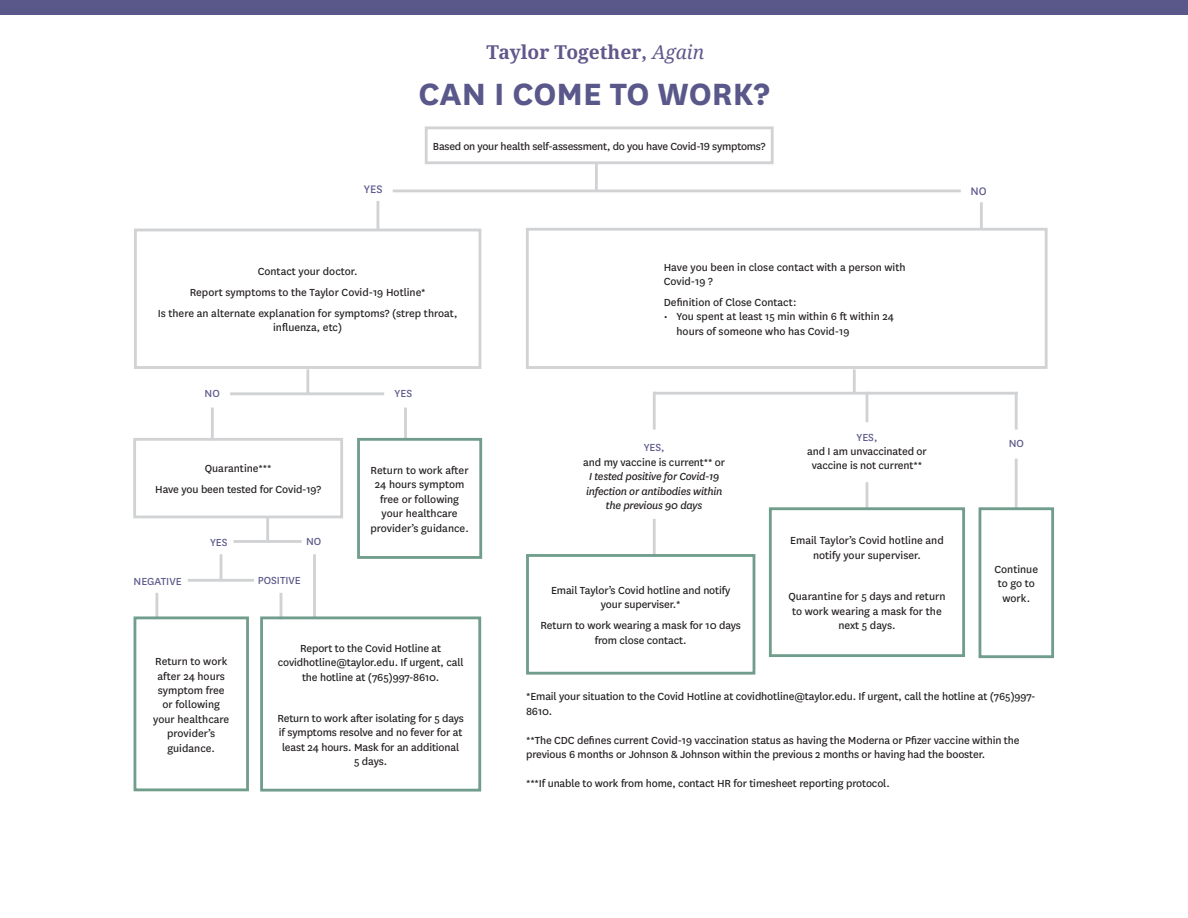
<style>
.page{position:relative;width:1188px;height:918px;background:#fff}
.page>*{position:absolute;margin:0;border:0;box-sizing:border-box;transform-origin:0 0}
.t1{font:700 50.55px "Helvetica Neue";color:#494a4a}
.t2{font:700 36px "National";color:#5a588a}
.t3{font:30.3px "Helvetica Neue";color:#494a4a}
.t4{font:700 19.2px "Noto Serif";color:#61578b}
.t5{font:12.75px "National";color:#5a588a}
.t6{font:12px/14.4px "National";letter-spacing:-.01em;color:#231f20;text-align:center}
.t7{font:italic 12px/14.4px "National";letter-spacing:-.02em;color:#231f20;text-align:center}
.t8{font:12px "National";color:#5a588a}
.s1{font-weight:400;font-style:italic}
.s2{font-style:normal;color:#5a588a}
.s3{font-style:normal}
.s4{color:#5a588a}
</style>
<div class="page">
<hr style="left:866px;top:482px;width:2px;height:27px;background:#d1d2d4">
<hr style="left:1015px;top:459px;width:3px;height:50px;background:#d1d2d4">
<div style="left:425px;top:126px;width:349px;height:38px;border:3px solid #d1d2d4"></div>
<hr style="left:393px;top:190px;width:568px;height:2px;background:#d1d2d4">
<hr style="left:595px;top:163px;width:3px;height:27px;background:#d1d2d4">
<hr style="left:377px;top:201px;width:2px;height:28px;background:#d1d2d4">
<hr style="left:980px;top:202px;width:3px;height:26px;background:#d1d2d4">
<hr style="left:155px;top:593px;width:3px;height:25px;background:#d1d2d4">
<hr style="left:404px;top:408px;width:3px;height:30px;background:#d1d2d4">
<hr style="left:211px;top:407px;width:3px;height:33px;background:#d1d2d4">
<div style="left:357px;top:438px;width:125px;height:121px;border:3px solid #719d8c"></div>
<div style="left:134px;top:616px;width:115px;height:175px;border:3px solid #719d8c"></div>
<hr style="left:306px;top:369px;width:3px;height:25px;background:#d1d2d4">
<hr style="left:230px;top:392px;width:154px;height:3px;background:#d1d2d4">
<div style="left:133px;top:438px;width:210px;height:80px;border:3px solid #d1d2d4"></div>
<hr style="left:313px;top:554px;width:3px;height:63px;background:#d1d2d4">
<hr style="left:266px;top:517px;width:3px;height:24px;background:#d1d2d4">
<hr style="left:234px;top:540px;width:68px;height:3px;background:#d1d2d4">
<hr style="left:280px;top:593px;width:2px;height:26px;background:#d1d2d4">
<hr style="left:188px;top:579px;width:66px;height:3px;background:#d1d2d4">
<hr style="left:220px;top:554px;width:2px;height:26px;background:#d1d2d4">
<div style="left:134px;top:229px;width:347px;height:140px;border:3px solid #d1d2d4"></div>
<div style="left:526px;top:228px;width:522px;height:141px;border:3px solid #d1d2d4"></div>
<hr style="left:653px;top:519px;width:3px;height:38px;background:#d1d2d4">
<div style="left:526px;top:554px;width:229px;height:121px;border:3px solid #719d8c"></div>
<div style="left:979px;top:507px;width:75px;height:151px;border:3px solid #719d8c"></div>
<div style="left:769px;top:507px;width:196px;height:150px;border:3px solid #719d8c"></div>
<div style="left:260px;top:616px;width:221px;height:176px;border:3px solid #719d8c"></div>
<hr style="left:653px;top:392px;width:365px;height:3px;background:#d1d2d4">
<hr style="left:853px;top:369px;width:3px;height:24px;background:#d1d2d4">
<hr style="left:866px;top:392px;width:2px;height:30px;background:#d1d2d4">
<hr style="left:1015px;top:392px;width:3px;height:38px;background:#d1d2d4">
<hr style="left:653px;top:392px;width:3px;height:38px;background:#d1d2d4">
<div style="left:0;top:0;width:1188px;height:14px;background:#5a588a"></div>
<p class="t4" style="left:487px;top:38px;width:219px">Taylor Together, <span class="s1">Again</span></p>
<p class="t2" style="left:418px;top:68px;width:353px">CAN I COME TO WORK?</p>
<p class="t1" style="left:665px;top:112px;width:198px">PLEASE</p>
<p class="t6" style="left:433px;top:138px;width:334px">Based on your health self-assessment, do you have Covid-19 symptoms?</p>
<p class="t5" style="left:364px;top:181px;width:20px">YES</p>
<p class="t5" style="left:971px;top:183px;width:18px">NO</p>
<p class="t6" style="left:258px;top:264px;width:101px">Contact your doctor.</p>
<p class="t6" style="left:190px;top:285px;width:237px">Report symptoms to the Taylor Covid-19 Hotline*</p>
<p class="t6" style="left:158px;top:305px;width:301px">Is there an alternate explanation for symptoms? (strep throat, influenza, etc)</p>
<p class="t8" style="left:205px;top:386px;width:17px">NO</p>
<p class="t8" style="left:395px;top:385px;width:19px">YES</p>
<p class="t6" style="left:205px;top:461px;width:68px">Quarantine***</p>
<p class="t6" style="left:155px;top:482px;width:167px">Have you been tested for Covid-19?</p>
<p class="t8" style="left:210px;top:534px;width:19px">YES</p>
<p class="t8" style="left:306px;top:534px;width:17px">NO</p>
<p class="t8" style="left:134px;top:574px;width:50px">NEGATIVE</p>
<p class="t8" style="left:258px;top:572px;width:45px">POSITIVE</p>
<p class="t6" style="left:370px;top:463px;width:100px">Return to work after<br>24 hours symptom free or following your healthcare provider’s guidance.</p>
<p class="t6" style="left:153px;top:654px;width:78px">Return to work after 24 hours symptom free or following your healthcare provider’s guidance.</p>
<p class="t6" style="left:278px;top:640px;width:187px">Report to the Covid Hotline at covidhotline@taylor.edu. If urgent, call the hotline at (765)997-8610.</p>
<p class="t6" style="left:277px;top:711px;width:188px">Return to work after isolating for 5 days if symptoms resolve and no fever for at least 24 hours. Mask for an additional<br>5 days.</p>
<p class="t6" style="left:664px;top:259px;width:243px;text-align:left">Have you been in close contact with a person with<br>Covid-19 ?</p>
<p class="t6" style="left:664px;top:295px;width:134px">Definition of Close Contact:</p>
<p class="t6" style="left:676px;top:309px;width:219px;text-align:left;text-indent:-13px">• You spent at least 15 min within 6 ft within 24 hours of someone who has Covid-19</p>
<p class="t7" style="left:583px;top:440px;width:143px"><span class="s2">YES,<br></span><span class="s3">and my vaccine is current** or<br></span>I tested positive for Covid-19 infection or antibodies within the previous 90 days</p>
<p class="t6" style="left:807px;top:429px;width:121px"><span class="s4">YES,<br></span>and I am unvaccinated or vaccine is not current**</p>
<p class="t6" style="left:790px;top:533px;width:155px">Email Taylor’s Covid hotline and notify your superviser.</p>
<p class="t6" style="left:788px;top:589px;width:159px">Quarantine for 5 days and return to work wearing a mask for the next 5 days.</p>
<p class="t6" style="left:551px;top:583px;width:181px">Email Taylor’s Covid hotline and notify your superviser.*</p>
<p class="t6" style="left:541px;top:618px;width:202px">Return to work wearing a mask for 10 days from close contact.</p>
<p class="t3" style="left:665px;top:595px;width:146px">Wash Your</p>
<p class="t8" style="left:1009px;top:436px;width:17px">NO</p>
<p class="t6" style="left:994px;top:561px;width:45px">Continue to go to work.</p>
<p class="t6" style="left:526px;top:689px;width:511px;text-align:left">*Email your situation to the Covid Hotline at covidhotline@taylor.edu. If urgent, call the hotline at (765)997-<br>8610.</p>
<p class="t6" style="left:526px;top:732px;width:495px;text-align:left">**The CDC defines current Covid-19 vaccination status as having the Moderna or Pfizer vaccine within the previous 6 months or Johnson &amp; Johnson within the previous 2 months or having had the booster.</p>
<p class="t6" style="left:526px;top:775px;width:365px">***If unable to work from home, contact HR for timesheet reporting protocol.</p>
</div>
